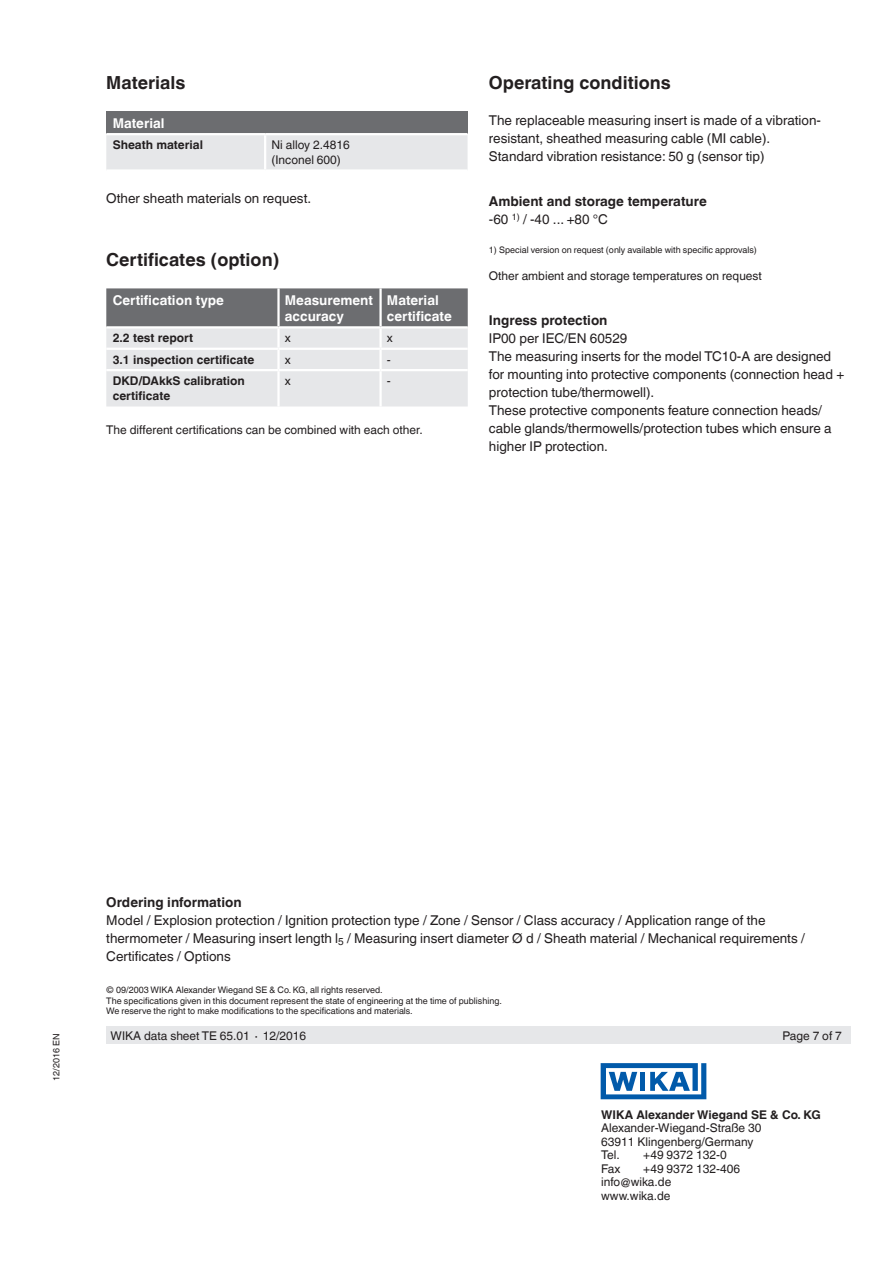
<style>
.page{position:relative;width:893px;height:1263px;background:#fff}
.page>*{position:absolute;margin:0;border:0;box-sizing:border-box;transform-origin:0 0}
.t1{font:700 18px "Helvetica World";color:#231f20}
.t2{font:13.5px/18px "Helvetica World";color:#231f20}
.t3{font:700 13.5px/18px "Helvetica World";color:#231f20}
.t4{font:700 13.5px/16.5px "Helvetica World";color:#fff}
.t5{font:12px/13.5px "Helvetica World";color:#231f20}
.t6{font:700 12px/15px "Helvetica World";color:#231f20}
.t7{font:9px/10.5px "Helvetica World";color:#231f20}
.s1{font-weight:400}
</style>
<div class="page">
<svg style="left:601px;top:1063px;width:105px;height:36px"></svg>
<div style="left:106px;top:1027px;width:744px;height:17px;background:#e6e7e9"></div>
<div style="left:106px;top:112px;width:362px;height:22px;background:#6c6d70"></div>
<div style="left:106px;top:135px;width:362px;height:34px;background:#e6e7e9"></div>
<hr style="left:264px;top:135px;width:2px;height:34px;background:#fff">
<hr style="left:106px;top:133px;width:159px;height:2px;background:#fff">
<hr style="left:265px;top:133px;width:203px;height:2px;background:#fff">
<svg style="left:106px;top:288px;width:362px;height:118px;background:#bdbec0"></svg>
<hr style="left:277px;top:288px;width:3px;height:38px;background:#fff">
<hr style="left:379px;top:288px;width:3px;height:38px;background:#fff">
<hr style="left:277px;top:328px;width:3px;height:20px;background:#fff">
<hr style="left:379px;top:328px;width:3px;height:20px;background:#fff">
<hr style="left:106px;top:348px;width:173px;height:2px;background:#fff">
<hr style="left:279px;top:348px;width:102px;height:2px;background:#fff">
<hr style="left:277px;top:350px;width:3px;height:19px;background:#fff">
<hr style="left:381px;top:348px;width:87px;height:2px;background:#fff">
<hr style="left:379px;top:350px;width:3px;height:19px;background:#fff">
<hr style="left:106px;top:369px;width:173px;height:2px;background:#fff">
<hr style="left:279px;top:369px;width:102px;height:2px;background:#fff">
<hr style="left:277px;top:371px;width:3px;height:35px;background:#fff">
<hr style="left:381px;top:369px;width:87px;height:2px;background:#fff">
<hr style="left:379px;top:371px;width:3px;height:35px;background:#fff">
<hr style="left:106px;top:326px;width:173px;height:2px;background:#fff">
<hr style="left:279px;top:326px;width:102px;height:2px;background:#fff">
<hr style="left:381px;top:326px;width:87px;height:2px;background:#fff">
<h1 class="t1" style="left:106px;top:73px;width:81px">Materials</h1>
<p class="t4" style="left:113px;top:115px;width:53px">Material</p>
<p class="t6" style="left:113px;top:138px;width:92px">Sheath material</p>
<p class="t5" style="left:272px;top:138px;width:80px;line-height:15px">Ni alloy 2.4816 (Inconel 600)</p>
<p class="t2" style="left:106px;top:189px;width:206px">Other sheath materials on request.</p>
<h1 class="t1" style="left:106px;top:249px;width:175px">Certificates (option)</h1>
<p class="t4" style="left:113px;top:292px;width:113px">Certification type</p>
<p class="t4" style="left:285px;top:292px;width:90px">Measurement accuracy</p>
<p class="t4" style="left:387px;top:292px;width:66px">Material certificate</p>
<p class="t6" style="left:113px;top:331px;width:82px">2.2 test report</p>
<p class="t5" style="left:285px;top:331px;width:7px">x</p>
<p class="t5" style="left:387px;top:331px;width:7px">x</p>
<p class="t6" style="left:113px;top:352px;width:143px">3.1 inspection certificate</p>
<p class="t5" style="left:285px;top:353px;width:7px">x</p>
<p class="t5" style="left:387px;top:353px;width:5px">-</p>
<p class="t6" style="left:113px;top:373px;width:134px">DKD/DAkkS calibration certificate</p>
<p class="t5" style="left:285px;top:374px;width:7px">x</p>
<p class="t5" style="left:387px;top:374px;width:5px">-</p>
<p class="t5" style="left:106px;top:423px;width:318px">The different certifications can be combined with each other.</p>
<h1 class="t1" style="left:489px;top:73px;width:183px">Operating conditions</h1>
<p class="t2" style="left:489px;top:112px;width:334px">The replaceable measuring insert is made of a vibration&shy;resistant, sheathed measuring cable (MI cable).<br>Standard vibration resistance: 50 g (sensor tip)</p>
<p class="t3" style="left:489px;top:193px;width:219px">Ambient and storage temperature <span class="s1">-60</span> <sup>1)</sup> <span class="s1">/ -40 ... +80 °C</span></p>
<p class="t7" style="left:489px;top:245px;width:269px">1) Special version on request (only available with specific approvals)</p>
<p class="t5" style="left:489px;top:269px;width:274px">Other ambient and storage temperatures on request</p>
<p class="t3" style="left:489px;top:311px;width:120px">Ingress protection</p>
<p class="t2" style="left:489px;top:329px;width:357px">IP00 per IEC/EN 60529<br>The measuring inserts for the model TC10-A are designed for mounting into protective components (connection head + protection tube/thermowell).<br>These protective components feature connection heads/ cable glands/thermowells/protection tubes which ensure a higher IP protection.</p>
<p class="t3" style="left:106px;top:893px;width:137px">Ordering information</p>
<p class="t2" style="left:106px;top:911px;width:700px">Model / Explosion protection / Ignition protection type / Zone / Sensor / Class accuracy / Application range of the thermometer / Measuring insert length l<sub>5</sub> / Measuring insert diameter Ø d / Sheath material / Mechanical requirements /<br>Certificates / Options</p>
<p class="t7" style="left:106px;top:985px;width:397px">© 09/2003 WIKA Alexander Wiegand SE &amp; Co. KG, all rights reserved.<br>The specifications given in this document represent the state of engineering at the time of publishing.<br>We reserve the right to make modifications to the specifications and materials.</p>
<p class="t7" style="left:51px;top:1081px;width:49px;rotate:-90deg">12/2016 EN</p>
<p class="t5" style="left:111px;top:1029px;width:197px">WIKA data sheet TE 65.01 ∙ 12/2016</p>
<p class="t5" style="left:782px;top:1029px;width:61px">Page 7 of 7</p>
<p class="t6" style="left:601px;top:1107px;width:221px">WIKA Alexander Wiegand SE &amp; Co. KG</p>
<p class="t5" style="left:601px;top:1121px;width:162px">Alexander-Wiegand-Straße 30<br>63911 Klingenberg/Germany<br>Tel.</p>
<p class="t5" style="left:643px;top:1148px;width:85px">+49 9372 132-0</p>
<p class="t5" style="left:601px;top:1161px;width:21px">Fax</p>
<p class="t5" style="left:601px;top:1161px;width:140px;text-indent:42px">+49 9372 132-406 info@wika.de www.wika.de</p>
</div>
